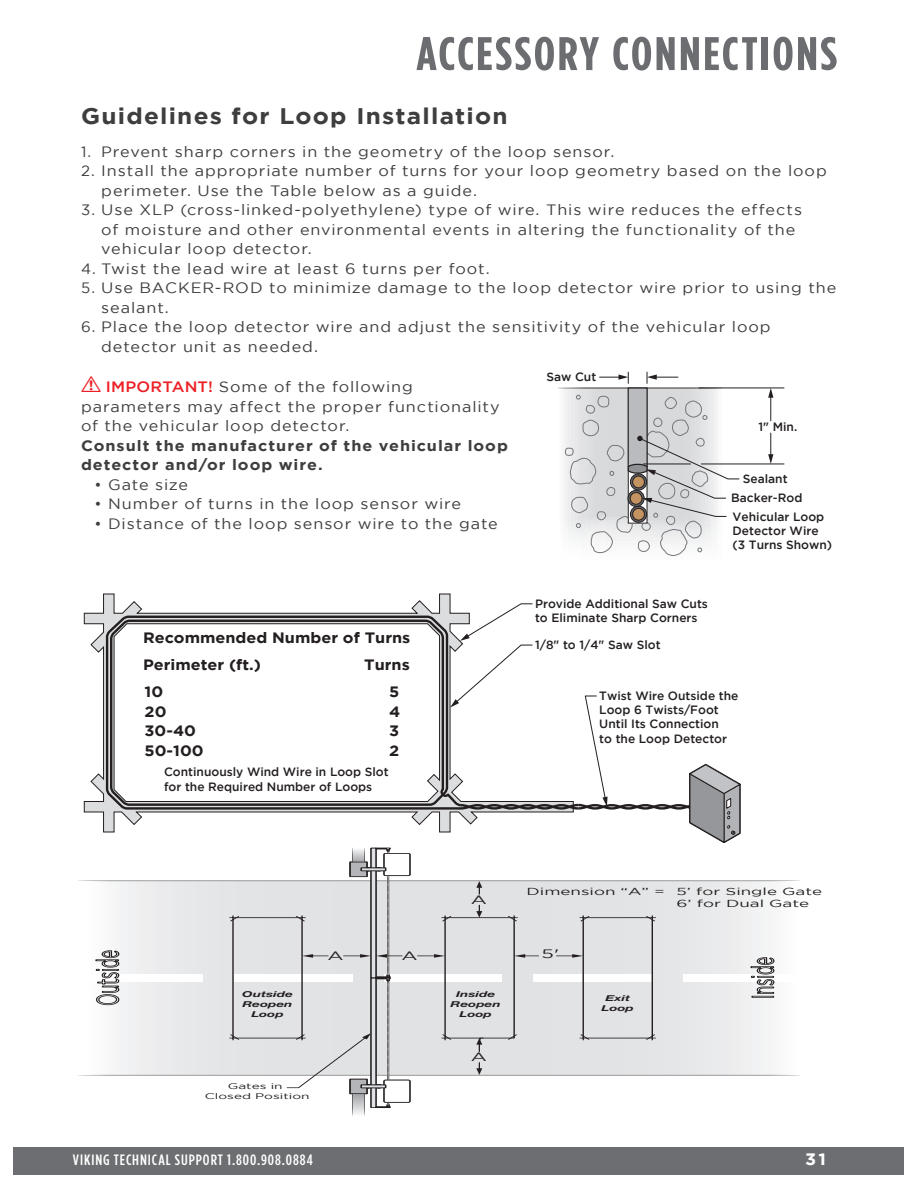
<style>
.page{position:relative;width:918px;height:1188px;background:#fff}
.page>*{position:absolute;margin:0;border:0;box-sizing:border-box;transform-origin:0 0}
.t1{font:700 47.1px "Gotham Condensed";letter-spacing:.05em;color:#6c6d70;scale:1.08 1}
.t2{font:700 22.5px "Gotham";letter-spacing:.05em;color:#3e3e3f;scale:1.08 1}
.t3{font:700 16.5px "Gotham";color:#fff;scale:1.08 1}
.t4{font:15px/19.5px "Gotham";letter-spacing:.055em;color:#3e3e3f}
.t5{font:15px/19.5px "Gotham";letter-spacing:.055em;color:#3e3e3f;scale:1.08 1}
.t6{font:700 15px/19.5px "Gotham";letter-spacing:.06em;color:#3e3e3f;scale:1.08 1}
.t7{font:700 15px/27.2px "Gotham";color:#231f20;scale:1.08 1}
.t8{font:500 15px "Gotham Condensed";letter-spacing:.06em;color:#fff;scale:1.08 1}
.t9{font:12.15px "Gotham";color:#231f20;scale:1.67 1}
.t10{font:500 12px/14.4px "Gotham";color:#231f20}
.t11{font:10.2px/12.1px "Gotham";color:#231f20;scale:1.67 1}
.t12{font:italic 700 8.1px/9.8px "Helvetica Neue";color:#231f20;text-align:center;scale:1.67 1}
.t13{font:8.1px/9.8px "Gotham";color:#231f20;text-align:center;scale:1.67 1}
.s1{font-family:"Hazard";font-size:22.5px;color:#ed1f26}
.s2{font-weight:500;color:#ed1f26}
</style>
<div class="page">
<div style="left:14px;top:1147px;width:890px;height:27px;background:#6d6e71"></div>
<svg style="left:78px;top:603px;width:723px;height:513px"></svg>
<hr style="left:701px;top:464px;width:83px;height:1px;background:#231f20">
<hr style="left:699px;top:387px;width:85px;height:1px;background:#231f20">
<svg style="left:768px;top:388px;width:5px;height:33px"></svg>
<svg style="left:768px;top:433px;width:5px;height:31px"></svg>
<svg style="left:558px;top:372px;width:182px;height:185px"></svg>
<h1 class="t1" style="left:416px;top:27px;width:391px">ACCESSORY CONNECTIONS</h1>
<h2 class="t2" style="left:81px;top:103px;width:397px">Guidelines for Loop Installation</h2>
<p class="t4" style="left:81px;top:141px;width:535px">1. Prevent sharp corners in the geometry of the loop sensor.</p>
<p class="t4" style="left:101px;top:161px;width:727px;text-indent:-20px">2. Install the appropriate number of turns for your loop geometry based on the loop perimeter. Use the Table below as a guide.</p>
<p class="t4" style="left:101px;top:200px;width:703px;text-indent:-20px">3. Use XLP (cross-linked-polyethylene) type of wire. This wire reduces the effects of moisture and other environmental events in altering the functionality of the vehicular loop detector.</p>
<p class="t4" style="left:81px;top:258px;width:410px">4. Twist the lead wire at least 6 turns per foot.</p>
<p class="t4" style="left:101px;top:278px;width:737px;text-indent:-20px">5. Use BACKER-ROD to minimize damage to the loop detector wire prior to using the sealant.</p>
<p class="t4" style="left:101px;top:317px;width:671px;text-indent:-20px">6. Place the loop detector wire and adjust the sensitivity of the vehicular loop detector unit as needed.</p>
<p class="t5" style="left:81px;top:377px;width:389px"><span class="s1">!</span> <span class="s2">IMPORTANT!</span> Some of the following parameters may affect the proper functionality of the vehicular loop detector.</p>
<p class="t6" style="left:81px;top:435px;width:397px">Consult the manufacturer of the vehicular loop detector and/or loop wire.</p>
<p class="t4" style="left:94px;top:474px;width:95px">• Gate size</p>
<p class="t4" style="left:94px;top:494px;width:368px">• Number of turns in the loop sensor wire</p>
<p class="t4" style="left:94px;top:513px;width:405px">• Distance of the loop sensor wire to the gate</p>
<p class="t7" style="left:143px;top:623px;width:249px">Recommended Number of Turns<br>Perimeter (ft.)</p>
<p class="t7" style="left:364px;top:651px;width:44px">Turns</p>
<p class="t7" style="left:145px;top:678px;width:19px">10</p>
<p class="t7" style="left:389px;top:678px;width:11px">5</p>
<p class="t7" style="left:145px;top:697px;width:22px">20</p>
<p class="t7" style="left:389px;top:697px;width:12px">4</p>
<p class="t7" style="left:145px;top:717px;width:49px">30-40</p>
<p class="t7" style="left:389px;top:717px;width:11px">3</p>
<p class="t7" style="left:145px;top:737px;width:56px">50-100</p>
<p class="t7" style="left:389px;top:737px;width:11px">2</p>
<p class="t10" style="left:164px;top:764px;width:226px">Continuously Wind Wire in Loop Slot for the Required Number of Loops</p>
<p class="t10" style="left:546px;top:369px;width:51px">Saw Cut</p>
<p class="t10" style="left:535px;top:596px;width:174px">Provide Additional Saw Cuts to Eliminate Sharp Corners</p>
<p class="t10" style="left:535px;top:637px;width:127px">1/8" to 1/4" Saw Slot</p>
<p class="t10" style="left:759px;top:419px;width:40px">1" Min.</p>
<p class="t10" style="left:743px;top:471px;width:46px">Sealant</p>
<p class="t10" style="left:731px;top:488px;width:95px;line-height:18.8px">Backer-Rod<br>Vehicular Loop</p>
<p class="t10" style="left:733px;top:523px;width:101px">Detector Wire (3 Turns Shown)</p>
<p class="t10" style="left:599px;top:688px;width:141px">Twist Wire Outside the<br>Loop 6 Twists/Foot<br>Until Its Connection<br>to the Loop Detector</p>
<p class="t9" style="left:471px;top:893px;width:11px">A</p>
<p class="t11" style="left:677px;top:885px;width:89px;text-indent:-150px">Dimension “A” = 5’ for Single Gate<br>6’ for Dual Gate</p>
<p class="t9" style="left:328px;top:949px;width:11px">A</p>
<p class="t9" style="left:402px;top:949px;width:11px">A</p>
<p class="t9" style="left:542px;top:947px;width:12px">5'</p>
<p class="t12" style="left:242px;top:989px;width:32px">Outside<br>Reopen<br>Loop</p>
<p class="t12" style="left:602px;top:993px;width:21px">Exit<br>Loop</p>
<p class="t12" style="left:451px;top:989px;width:32px">Inside<br>Reopen<br>Loop</p>
<p class="t13" style="left:205px;top:1081px;width:64px">Gates in<br>Closed Position</p>
<p class="t9" style="left:471px;top:1050px;width:11px">A</p>
<p class="t8" style="left:73px;top:1151px;width:224px">VIKING TECHNICAL SUPPORT 1.800.908.0884</p>
<p class="t3" style="left:805px;top:1149px;width:21px">31</p>
</div>
